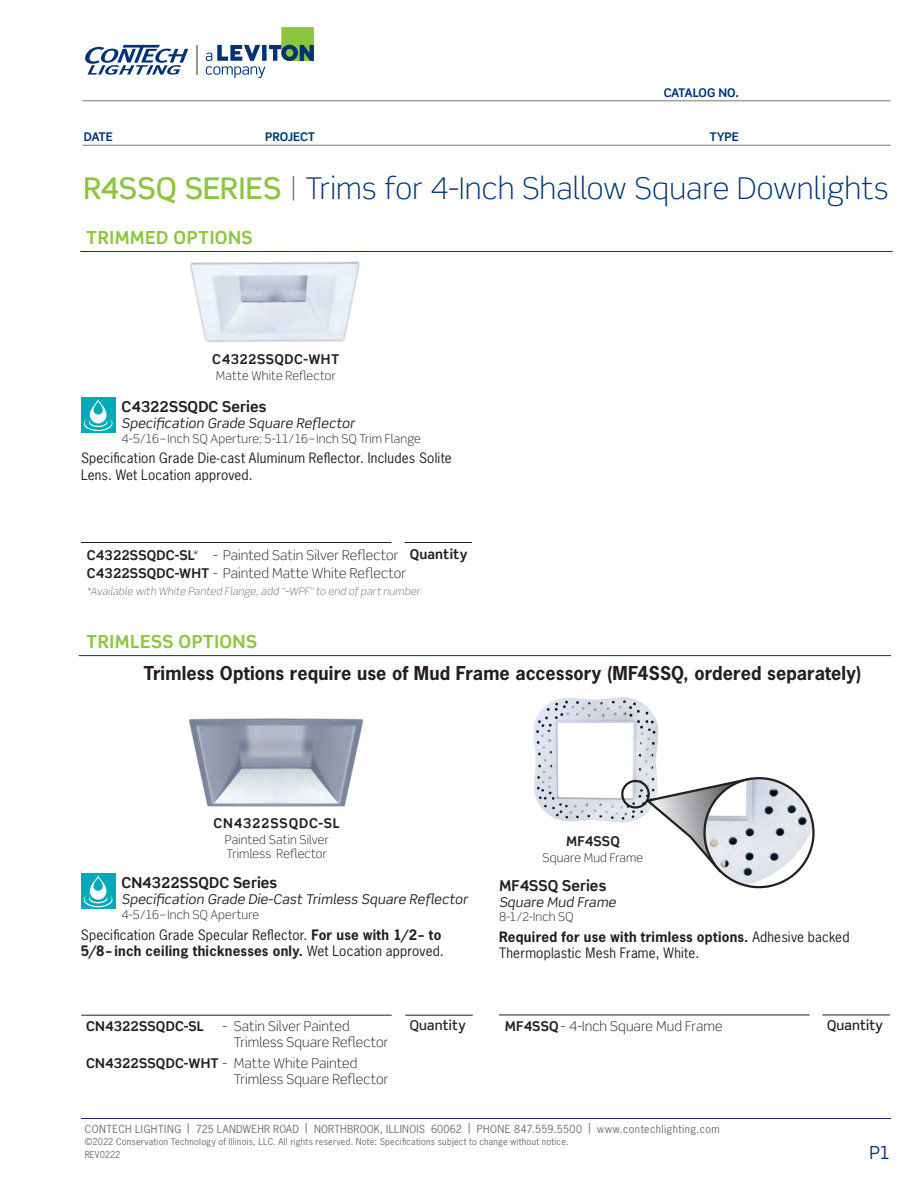
<style>
.page{position:relative;width:918px;height:1188px;background:#fff}
.page>*{position:absolute;margin:0;border:0;box-sizing:border-box;transform-origin:0 0}
.t1{font:300 30px "Scene Std";letter-spacing:.01em;color:#013374}
.t2{font:700 18px "News Gothic Std";letter-spacing:.005em;color:#231f20}
.t3{font:700 18px "Scene Std";letter-spacing:.025em;color:#8bc63e}
.t4{font:18px "Scene Std";color:#013374}
.t5{font:700 15px "Scene Std";letter-spacing:.005em;color:#231f20}
.t6{font:13.5px/16.2px "News Gothic Std";letter-spacing:.015em;color:#231f20}
.t7{font:300 13.5px/18px "Scene Std";letter-spacing:.01em;color:#231f20}
.t8{font:italic 13.5px "Scene Std";letter-spacing:.005em;color:#231f20}
.t9{font:700 13.5px "Scene Std";letter-spacing:.03em;color:#231f20}
.t10{font:500 13.5px "Scene Std";letter-spacing:.015em;color:#231f20}
.t11{font:700 13.5px "Scene Std";letter-spacing:.065em;color:#231f20}
.t12{font:300 12px/14.4px "Scene Std";letter-spacing:.015em;color:#231f20}
.t13{font:700 12px "Scene Std";letter-spacing:-.02em;color:#013374}
.t14{font:10.5px "News Gothic Std";letter-spacing:.035em;color:#6c6d70}
.t15{font:italic 300 10.5px "Scene Std";letter-spacing:.02em;color:#6c6d70}
.t16{font:9px "News Gothic Std";letter-spacing:.025em;color:#6c6d70}
.t17{font:9px "News Gothic Std";color:#6c6d70}
.s1{font-weight:500;color:#8bc63e}
.s2{color:#76787b}
.s3{font-weight:700}
</style>
<div class="page">
<hr style="left:82px;top:145px;width:809px;height:1px;background:#76787b">
<hr style="left:82px;top:101px;width:809px;height:1px;background:#76787b">
<hr style="left:81px;top:1118px;width:810px;height:1px;background:#1d275c">
<hr style="left:196px;top:45px;width:2px;height:29px;background:#939598">
<svg style="left:206px;top:27px;width:108px;height:51px"></svg>
<svg style="left:85px;top:45px;width:103px;height:30px"></svg>
<img style="left:188px;top:718px;width:176px;height:89px">
<img style="left:190px;top:261px;width:170px;height:82px">
<img style="left:533px;top:697px;width:126px;height:125px">
<div style="left:81px;top:397px;width:34px;height:36px;background:#00aab6"></div>
<svg style="left:84px;top:399px;width:29px;height:32px"></svg>
<hr style="left:80px;top:251px;width:812px;height:1px;background:#013374">
<hr style="left:81px;top:542px;width:311px;height:1px;background:#231f20">
<hr style="left:405px;top:542px;width:67px;height:1px;background:#231f20">
<hr style="left:79px;top:655px;width:812px;height:1px;background:#013374">
<svg style="left:617px;top:771px;width:198px;height:118px"></svg>
<hr style="left:81px;top:1015px;width:311px;height:1px;background:#231f20">
<hr style="left:405px;top:1015px;width:68px;height:1px;background:#231f20">
<div style="left:81px;top:874px;width:34px;height:35px;background:#00aab6"></div>
<svg style="left:84px;top:875px;width:28px;height:32px"></svg>
<hr style="left:499px;top:1015px;width:311px;height:1px;background:#231f20">
<hr style="left:822px;top:1015px;width:68px;height:1px;background:#231f20">
<p class="t13" style="left:664px;top:85px;width:77px">CATALOG NO.</p>
<p class="t13" style="left:84px;top:129px;width:31px">DATE</p>
<p class="t13" style="left:265px;top:129px;width:51px">PROJECT</p>
<p class="t13" style="left:709px;top:129px;width:31px">TYPE</p>
<h1 class="t1" style="left:83px;top:170px;width:806px"><span class="s1">R4SSQ SERIES</span> <span class="s2">|</span> Trims for 4-Inch Shallow Square Downlights</h1>
<h2 class="t3" style="left:86px;top:227px;width:168px">TRIMMED OPTIONS</h2>
<p class="t9" style="left:212px;top:350px;width:129px">C4322SSQDC-WHT</p>
<p class="t12" style="left:216px;top:368px;width:121px">Matte White Reflector</p>
<p class="t5" style="left:122px;top:397px;width:146px">C4322SSQDC Series</p>
<p class="t8" style="left:122px;top:415px;width:235px">Specification Grade Square Reflector</p>
<p class="t12" style="left:122px;top:431px;width:301px">4-5/16-Inch SQ Aperture; 5-11/16-Inch SQ Trim Flange</p>
<p class="t6" style="left:81px;top:450px;width:372px">Specification Grade Die-cast Aluminum Reflector. Includes Solite<br>Lens. Wet Location approved.</p>
<p class="t7" style="left:87px;top:546px;width:382px"><span class="s3">C4322SSQDC-SL</span>* - Painted Satin Silver Reflector <span class="s3">Quantity<br>C4322SSQDC-WHT</span> - Painted Matte White Reflector</p>
<p class="t15" style="left:87px;top:585px;width:335px">*Available with White Panted Flange, add “–WPF” to end of part number</p>
<h2 class="t3" style="left:86px;top:631px;width:172px">TRIMLESS OPTIONS</h2>
<h2 class="t2" style="left:144px;top:661px;width:719px">Trimless Options require use of Mud Frame accessory (MF4SSQ, ordered separately)</h2>
<p class="t11" style="left:213px;top:815px;width:128px">CN4322SSQDC-SL</p>
<p class="t12" style="left:225px;top:832px;width:105px">Painted Satin Silver<br>Trimless Reflector</p>
<p class="t5" style="left:121px;top:874px;width:157px">CN4322SSQDC Series</p>
<p class="t8" style="left:121px;top:891px;width:348px">Specification Grade Die-Cast Trimless Square Reflector</p>
<p class="t12" style="left:121px;top:907px;width:139px">4-5/16-Inch SQ Aperture</p>
<p class="t6" style="left:81px;top:926px;width:364px">Specification Grade Specular Reflector. <span class="s3">For use with 1/2- to<br>5/8-inch ceiling thicknesses only.</span> Wet Location approved.</p>
<p class="t9" style="left:86px;top:1018px;width:119px">CN4322SSQDC-SL</p>
<p class="t7" style="left:222px;top:1017px;width:129px">- Satin Silver Painted</p>
<p class="t10" style="left:410px;top:1017px;width:57px">Quantity</p>
<p class="t7" style="left:86px;top:1032px;width:304px;line-height:21px;text-indent:148px">Trimless Square Reflector<br><span class="s3">CN4322SSQDC-WHT</span> - Matte White Painted</p>
<p class="t7" style="left:234px;top:1071px;width:156px">Trimless Square Reflector</p>
<p class="t9" style="left:566px;top:832px;width:55px">MF4SSQ</p>
<p class="t12" style="left:543px;top:850px;width:102px">Square Mud Frame</p>
<p class="t5" style="left:499px;top:876px;width:109px">MF4SSQ Series</p>
<p class="t8" style="left:499px;top:894px;width:119px">Square Mud Frame</p>
<p class="t12" style="left:499px;top:910px;width:76px">8-1/2-Inch SQ</p>
<p class="t6" style="left:499px;top:929px;width:352px"><span class="s3">Required for use with trimless options.</span> Adhesive backed<br>Thermoplastic Mesh Frame, White.</p>
<p class="t7" style="left:505px;top:1017px;width:219px"><span class="s3">MF4SSQ</span> - 4-Inch Square Mud Frame</p>
<p class="t10" style="left:827px;top:1016px;width:57px">Quantity</p>
<p class="t14" style="left:85px;top:1122px;width:637px">CONTECH LIGHTING | 725 LANDWEHR ROAD | NORTHBROOK, ILLINOIS 60062 | PHONE 847.559.5500 | www.contechlighting.com</p>
<p class="t16" style="left:85px;top:1135px;width:485px">©2022 Conservation Technology of Illinois, LLC. All rights reserved. Note: Specifications subject to change without notice.</p>
<p class="t17" style="left:85px;top:1149px;width:37px">REV0222</p>
<h2 class="t4" style="left:869px;top:1141px;width:22px">P1</h2>
</div>
